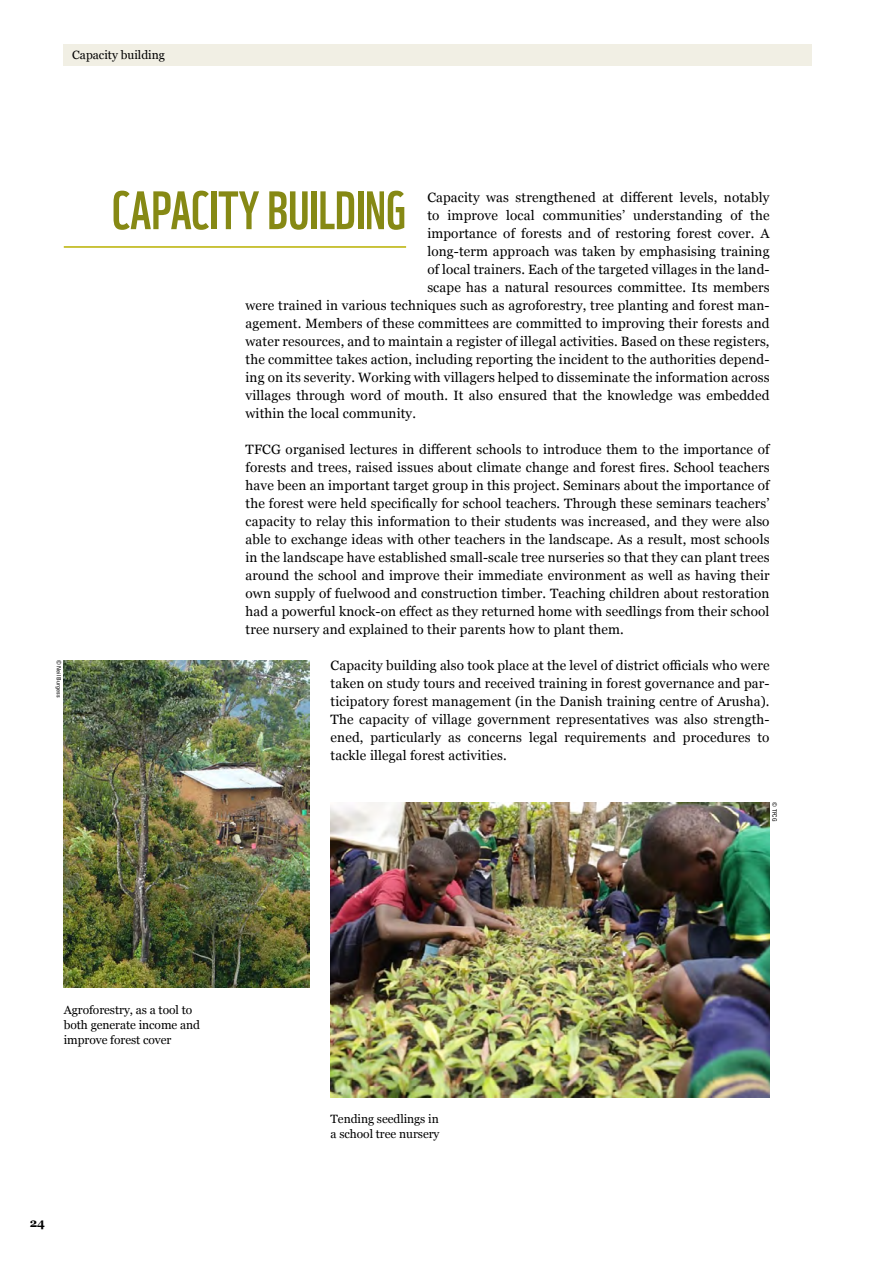
<style>
.page{position:relative;width:893px;height:1263px;background:#fff}
.page>*{position:absolute;margin:0;border:0;box-sizing:border-box;transform-origin:0 0}
.t1{font:52.5px "WWF";color:#868914}
.t2{font:13.5px/18px "Georgia";letter-spacing:.01em;color:#000;text-align:justify}
.t3{font:12px/15px "Georgia";letter-spacing:-.005em;color:#000}
.t4{font:700 12px "Georgia";color:#000}
.t5{font:condensed 6px "Univers";color:#000}
</style>
<div class="page">
<div style="left:64px;top:45px;width:748px;height:21px;background:#f1efe4"></div>
<hr style="left:64px;top:246px;width:342px;height:2px;background:#b9b100">
<img style="left:331px;top:802px;width:439px;height:295px">
<img style="left:64px;top:660px;width:245px;height:328px">
<p class="t3" style="left:72px;top:47px;width:94px">Capacity building</p>
<p class="t5" style="left:63px;top:660px;width:39px;rotate:90deg">© Neil Burgess</p>
<h1 class="t1" style="left:112px;top:169px;width:296px">CAPACITY BUILDING</h1>
<p class="t2" style="left:427px;top:188px;width:344px">Capacity was strengthened at different levels, notably</p>
<p class="t2" style="left:427px;top:206px;width:344px">to improve local communities’ understanding of the</p>
<p class="t2" style="left:427px;top:224px;width:344px">importance of forests and of restoring forest cover. A</p>
<p class="t2" style="left:427px;top:242px;width:344px">long-term approach was taken by emphasising training</p>
<p class="t2" style="left:427px;top:260px;width:344px">of local trainers. Each of the targeted villages in the land-</p>
<p class="t2" style="left:427px;top:278px;width:344px">scape has a natural resources committee. Its members</p>
<p class="t2" style="left:246px;top:296px;width:525px">were trained in various techniques such as agroforestry, tree planting and forest man-</p>
<p class="t2" style="left:246px;top:314px;width:525px">agement. Members of these committees are committed to improving their forests and</p>
<p class="t2" style="left:246px;top:332px;width:526px">water resources, and to maintain a register of illegal activities. Based on these registers,</p>
<p class="t2" style="left:246px;top:350px;width:525px">the committee takes action, including reporting the incident to the authorities depend-</p>
<p class="t2" style="left:246px;top:368px;width:526px">ing on its severity. Working with villagers helped to disseminate the information across</p>
<p class="t2" style="left:246px;top:386px;width:525px">villages through word of mouth. It also ensured that the knowledge was embedded</p>
<p class="t2" style="left:246px;top:404px;width:172px">within the local community.</p>
<p class="t2" style="left:246px;top:440px;width:526px">TFCG organised lectures in different schools to introduce them to the importance of forests and trees, raised issues about climate change and forest fires. School teachers have been an important target group in this project. Seminars about the importance of the forest were held specifically for school teachers. Through these seminars teachers’ capacity to relay this information to their students was increased, and they were also able to exchange ideas with other teachers in the landscape. As a result, most schools in the landscape have established small-scale tree nurseries so that they can plant trees around the school and improve their immediate environment as well as having their own supply of fuelwood and construction timber. Teaching children about restoration had a powerful knock-on effect as they returned home with seedlings from their school tree nursery and explained to their parents how to plant them.</p>
<p class="t2" style="left:331px;top:656px;width:440px">Capacity building also took place at the level of district officials who were taken on study tours and received training in forest governance and par&shy;ticipatory forest management (in the Danish training centre of Arusha).<br>The capacity of village government representatives was also strength&shy;ened, particularly as concerns legal requirements and procedures to tackle illegal forest activities.</p>
<p class="t5" style="left:778px;top:802px;width:20px;rotate:90deg">© TFCG</p>
<p class="t3" style="left:64px;top:1002px;width:138px">Agroforestry, as a tool to both generate income and improve forest cover</p>
<p class="t4" style="left:30px;top:1216px;width:17px">24</p>
<p class="t3" style="left:331px;top:1111px;width:110px">Tending seedlings in a school tree nursery</p>
</div>
